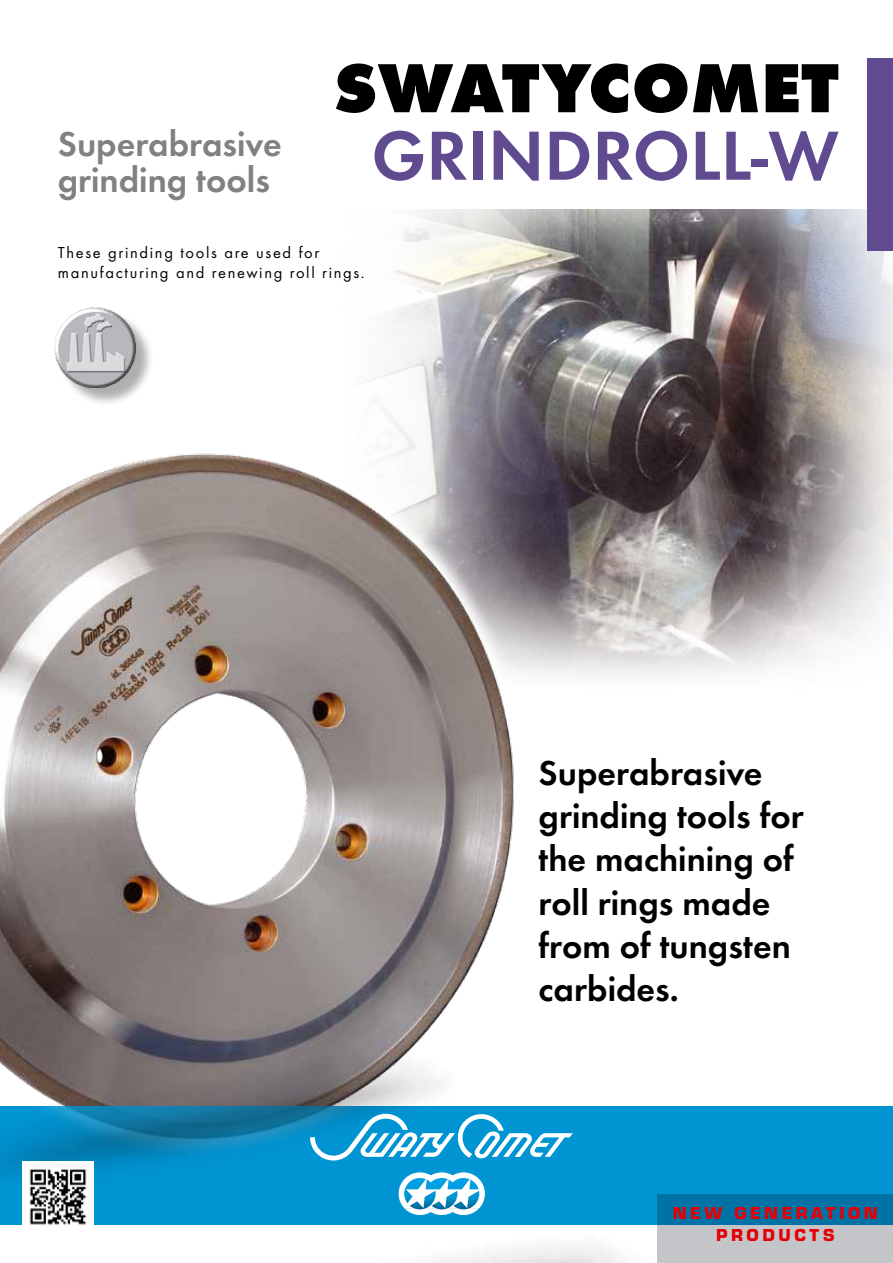
<style>
.page{position:relative;width:893px;height:1263px;background:#fff}
.page>*{position:absolute;margin:0;border:0;box-sizing:border-box;transform-origin:0 0}
.t1{font:600 72px "Futura TCE";color:#604b91}
.t2{font:700 72px "Futura TCE Extr";color:#000}
.t3{font:600 36px/43.2px "Futura TCE";color:#000}
.t4{font:600 36px/36px "Futura TCE";color:#818084}
.t5{font:18px/21.6px "Eurostile TCE Blac";letter-spacing:.2em;color:#e60005;text-align:center}
.t6{font:16.5px/19.8px "Futura TCE";letter-spacing:.1em;color:#000}
</style>
<div class="page">
<img style="left:373px;top:209px;width:520px;height:468px">
<img style="left:0;top:418px;width:560px;height:620px">
<div style="left:0;top:1106px;width:893px;height:119px;background:#0094d3"></div>
<img style="left:0;top:1038px;width:440px;height:161px">
<svg style="left:658px;top:1194px;width:235px;height:69px;background:#6b9fb8"></svg>
<div style="left:867px;top:58px;width:26px;height:193px;background:#604b91"></div>
<div style="left:58px;top:311px;width:96px;height:96px;background:#000;opacity:.32"></div>
<img style="left:46px;top:299px;width:99px;height:98px;border-radius:49px">
<svg style="left:310px;top:1114px;width:263px;height:46px"></svg>
<svg style="left:397px;top:1171px;width:89px;height:45px"></svg>
<img style="left:23px;top:1161px;width:70px;height:64px">
<p class="t4" style="left:58px;top:126px;width:225px">Superabrasive grinding tools</p>
<h1 class="t2" style="left:333px;top:45px;width:507px">SWATYCOMET</h1>
<h1 class="t1" style="left:371px;top:112px;width:469px">GRINDROLL-W</h1>
<p class="t6" style="left:58px;top:243px;width:308px">These grinding tools are used for manufacturing and renewing roll rings.</p>
<p class="t3" style="left:539px;top:751px;width:267px">Superabrasive grinding tools for the machining of roll rings made from of tungsten carbides.</p>
<p class="t5" style="left:673px;top:1203px;width:207px">NEW GENERATION<br>PRODUCTS</p>
</div>
